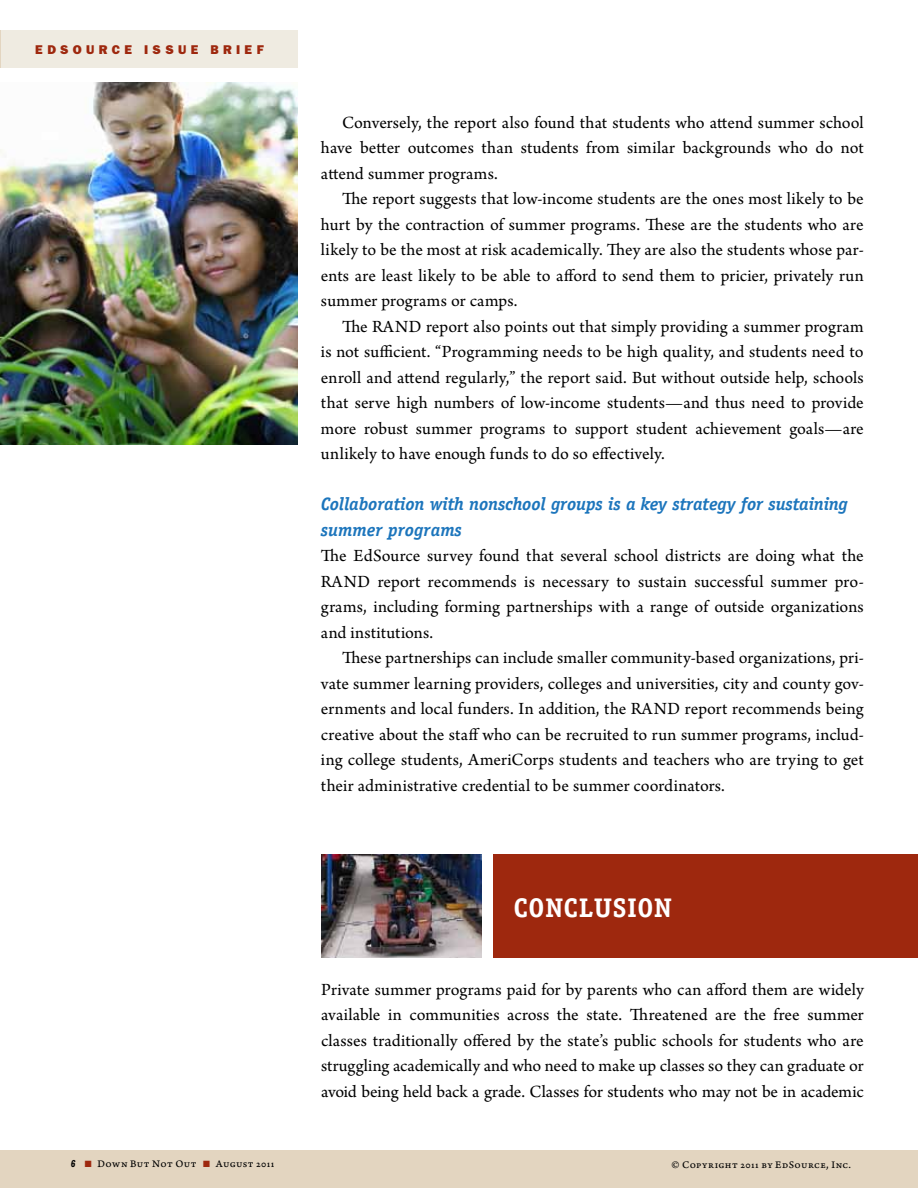
<style>
.page{position:relative;width:918px;height:1188px;background:#fff}
.page>*{position:absolute;margin:0;border:0;box-sizing:border-box;transform-origin:0 0}
.t1{font:700 27px "Officina Serif";letter-spacing:.025em;color:#fff}
.t2{font:18px/25.5px "Arno Pro";color:#000;text-align:justify}
.t3{font:italic 700 18px/25.5px "Officina Serif";letter-spacing:-.01em;color:#1c75bc}
.t4{font:800 12.75px "Franklin Gothic";letter-spacing:.335em;color:#9e280e}
.t5{font:10.5px "Arno Pro Caption";letter-spacing:.04em;color:#000}
.s1{font-family:"Franklin Gothic Demi Cmpr Ital"}
.s2{color:#9e280e}
</style>
<div class="page">
<div style="left:1px;top:30px;width:297px;height:38px;background:#efebe1"></div>
<div style="left:1px;top:1151px;width:917px;height:37px;background:#e3d5c0"></div>
<img style="left:321px;top:855px;width:161px;height:103px">
<div style="left:493px;top:855px;width:425px;height:103px;background:#9e280e"></div>
<img style="left:0;top:82px;width:297px;height:363px">
<p class="t4" style="left:35px;top:42px;width:230px">EDSOUR CE ISSUE BRIEF</p>
<p class="t4" style="left:49px;top:42px;width:200px">EDSOUR CE SUMMARY</p>
<p class="t2" style="left:321px;top:110px;width:544px;text-indent:21px">Conversely, the report also found that students who attend summer school have better outcomes than students from similar backgrounds who do not attend summer programs.</p>
<p class="t2" style="left:321px;top:187px;width:545px;text-indent:21px">The report suggests that low-income students are the ones most likely to be hurt by the contraction of summer programs. These are the students who are likely to be the most at risk academically. They are also the students whose par&shy;ents are least likely to be able to afford to send them to pricier, privately run summer programs or camps.</p>
<p class="t2" style="left:321px;top:314px;width:544px;text-indent:21px">The RAND report also points out that simply providing a summer program is not sufficient. “Programming needs to be high quality, and students need to enroll and attend regularly,” the report said. But without outside help, schools that serve high numbers of low-income students—and thus need to provide more robust summer programs to support student achievement goals—are unlikely to have enough funds to do so effectively.</p>
<p class="t3" style="left:321px;top:491px;width:529px">Collaboration with nonschool groups is a key strategy for sustaining summer programs</p>
<p class="t2" style="left:321px;top:544px;width:545px">The EdSource survey found that several school districts are doing what the RAND report recommends is necessary to sustain successful summer pro&shy;grams, including forming partnerships with a range of outside organizations and institutions.</p>
<p class="t2" style="left:321px;top:646px;width:545px;text-indent:21px">These partnerships can include smaller community-based organizations, pri&shy;vate summer learning providers, colleges and universities, city and county gov&shy;ernments and local funders. In addition, the RAND report recommends being creative about the staff who can be recruited to run summer programs, includ&shy;ing college students, AmeriCorps students and teachers who are trying to get their administrative credential to be summer coordinators.</p>
<h1 class="t1" style="left:514px;top:891px;width:159px">CONCLUSION</h1>
<p class="t2" style="left:321px;top:977px;width:544px">Private summer programs paid for by parents who can afford them are widely available in communities across the state. Threatened are the free summer classes traditionally offered by the state’s public schools for students who are struggling academically and who need to make up classes so they can graduate or avoid being held back a grade. Classes for students who may not be in academic</p>
<p class="t5" style="left:71px;top:1158px;width:205px"><span class="s1">6</span> <span class="s2">■</span> Down But Not Out <span class="s2">■</span> August 2011</p>
<p class="t5" style="left:672px;top:1158px;width:181px">© Copyright 2011 by EdSource, Inc.</p>
</div>
